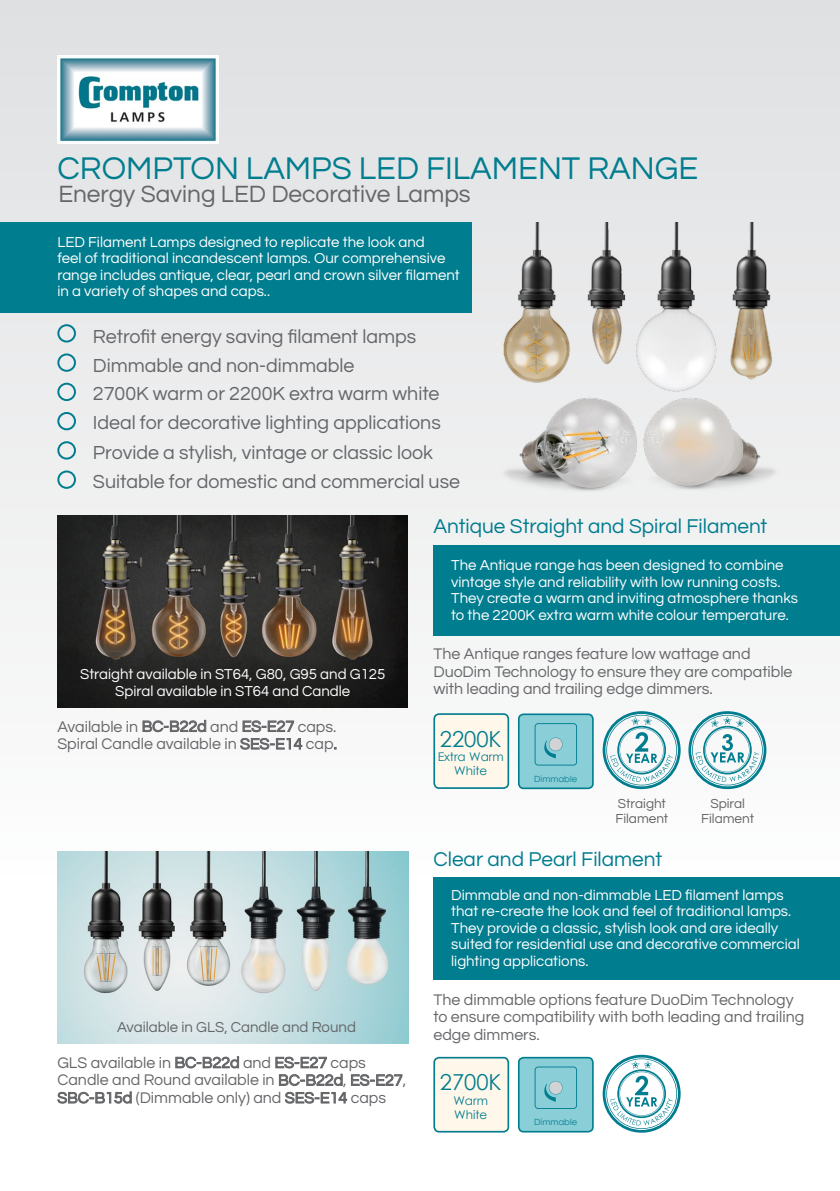
<style>
.page{position:relative;width:840px;height:1191px;background:#fff}
.page>*{position:absolute;margin:0;border:0;box-sizing:border-box;transform-origin:0 0}
.t1{font:32.6px "Questrial";color:#007d8f}
.t2{font:24.4px "Questrial";color:#656669}
.t3{font:22px "Century Gothic";color:#007d8f}
.t4{font:20.8px "Questrial";color:#007d8f}
.t5{font:19.6px/29px "Questrial";color:#656669}
.t6{font:16px/17.6px "Questrial";color:#656669}
.t7{font:15px/16.4px "Questrial";color:#fff}
.t8{font:15px "Questrial";color:#656669}
.t9{font:13.6px/15px "Questrial";color:#636466}
.t10{font:12px/14.4px "Century Gothic";color:#007d8f;text-align:center}
.t11{font:8.6px "Century Gothic";color:#007d8f}
</style>
<div class="page">
<div style="left:0;top:0;width:839px;height:1191px;background:linear-gradient(to bottom,#e0e1e2,#fff)"></div>
<div style="left:0;top:222px;width:471px;height:91px;background:#007d8f"></div>
<div style="left:433px;top:545px;width:406px;height:91px;background:#007d8f"></div>
<div style="left:433px;top:877px;width:406px;height:103px;background:#007d8f"></div>
<img style="left:640px;top:396px;width:140px;height:101px">
<img style="left:492px;top:396px;width:154px;height:100px">
<img style="left:57px;top:56px;width:162px;height:87px">
<img style="left:57px;top:851px;width:351px;height:192px">
<img style="left:57px;top:515px;width:350px;height:192px">
<img style="left:492px;top:222px;width:306px;height:174px">
<div style="left:57px;top:324px;width:19px;height:18px;border:2px solid #007d8f;border-radius:50%"></div>
<div style="left:57px;top:353px;width:19px;height:19px;border:2px solid #007d8f;border-radius:50%"></div>
<div style="left:57px;top:383px;width:19px;height:18px;border:2px solid #007d8f;border-radius:50%"></div>
<div style="left:57px;top:412px;width:19px;height:18px;border:2px solid #007d8f;border-radius:50%"></div>
<div style="left:57px;top:441px;width:19px;height:18px;border:2px solid #007d8f;border-radius:50%"></div>
<div style="left:57px;top:470px;width:19px;height:19px;border:2px solid #007d8f;border-radius:50%"></div>
<svg style="left:142px;top:719px;width:64px;height:13px"></svg>
<svg style="left:240px;top:720px;width:62px;height:30px"></svg>
<svg style="left:175px;top:1055px;width:64px;height:13px"></svg>
<svg style="left:57px;top:1091px;width:75px;height:13px"></svg>
<svg style="left:275px;top:1056px;width:127px;height:48px"></svg>
<div style="left:433px;top:713px;width:76px;height:76px;background:#fff7e9"></div>
<div style="left:433px;top:713px;width:76px;height:76px;border:2px solid #007d8f;border-radius:5px"></div>
<div style="left:518px;top:714px;width:74px;height:74px;background:#8aced7;border-radius:5px"></div>
<div style="left:517px;top:713px;width:76px;height:76px;border:2px solid #007d8f;border-radius:5px"></div>
<svg style="left:534px;top:723px;width:42px;height:42px"></svg>
<svg style="left:688px;top:711px;width:78px;height:78px"></svg>
<svg style="left:602px;top:711px;width:78px;height:78px"></svg>
<div style="left:433px;top:1056px;width:76px;height:76px;background:#fff7e9"></div>
<div style="left:433px;top:1056px;width:76px;height:76px;border:2px solid #007d8f;border-radius:5px"></div>
<svg style="left:602px;top:1054px;width:78px;height:78px"></svg>
<div style="left:518px;top:1057px;width:74px;height:74px;background:#8aced7;border-radius:5px"></div>
<div style="left:517px;top:1056px;width:76px;height:76px;border:2px solid #007d8f;border-radius:5px"></div>
<svg style="left:534px;top:1066px;width:42px;height:43px"></svg>
<h1 class="t1" style="left:57px;top:152px;width:642px">CROMPTON LAMPS LED FILAMENT RANGE</h1>
<h2 class="t2" style="left:58px;top:182px;width:413px">Energy Saving LED Decorative Lamps</h2>
<p class="t7" style="left:57px;top:234px;width:403px">LED Filament Lamps designed to replicate the look and<br>feel of traditional incandescent lamps. Our comprehensive range includes antique, clear, pearl and crown silver filament in a variety of shapes and caps..</p>
<h3 class="t5" style="left:93px;top:322px;width:368px">Retrofit energy saving filament lamps Dimmable and non-dimmable<br>2700K warm or 2200K extra warm white Ideal for decorative lighting applications Provide a stylish, vintage or classic look Suitable for domestic and commercial use</h3>
<h3 class="t4" style="left:433px;top:516px;width:335px">Antique Straight and Spiral Filament</h3>
<p class="t7" style="left:80px;top:666px;width:306px;text-align:center">Straight available in ST64, G80, G95 and G125<br>Spiral available in ST64 and Candle</p>
<p class="t6" style="left:57px;top:718px;width:281px">Available in BC-B22d and ES-E27 caps.<br>Spiral Candle available in SES-E14 cap.</p>
<p class="t8" style="left:117px;top:1019px;width:240px">Available in GLS, Candle and Round</p>
<p class="t6" style="left:57px;top:1054px;width:350px">GLS available in BC-B22d and ES-E27 caps<br>Candle and Round available in BC-B22d, ES-E27,<br>SBC-B15d (Dimmable only) and SES-E14 caps</p>
<p class="t7" style="left:451px;top:557px;width:348px">The Antique range has been designed to combine vintage style and reliability with low running costs.<br>They create a warm and inviting atmosphere thanks to the 2200K extra warm white colour temperature.</p>
<p class="t6" style="left:433px;top:645px;width:360px">The Antique ranges feature low wattage and<br>DuoDim Technology to ensure they are compatible with leading and trailing edge dimmers.</p>
<h3 class="t3" style="left:439px;top:723px;width:63px">2200K</h3>
<p class="t10" style="left:437px;top:749px;width:67px">Extra Warm<br>White</p>
<p class="t11" style="left:534px;top:772px;width:45px">Dimmable</p>
<p class="t9" style="left:615px;top:796px;width:54px">Straight<br>Filament</p>
<p class="t9" style="left:700px;top:796px;width:54px;text-align:center">Spiral<br>Filament</p>
<h3 class="t4" style="left:433px;top:848px;width:230px">Clear and Pearl Filament</h3>
<p class="t7" style="left:451px;top:887px;width:350px">Dimmable and non-dimmable LED filament lamps that re-create the look and feel of traditional lamps.<br>They provide a classic, stylish look and are ideally suited for residential use and decorative commercial lighting applications.</p>
<p class="t6" style="left:433px;top:990px;width:372px">The dimmable options feature DuoDim Technology to ensure compatibility with both leading and trailing edge dimmers.</p>
<h3 class="t3" style="left:439px;top:1066px;width:63px">2700K</h3>
<p class="t10" style="left:453px;top:1092px;width:36px;text-align:left">Warm<br>White</p>
<p class="t11" style="left:534px;top:1115px;width:45px">Dimmable</p>
</div>
